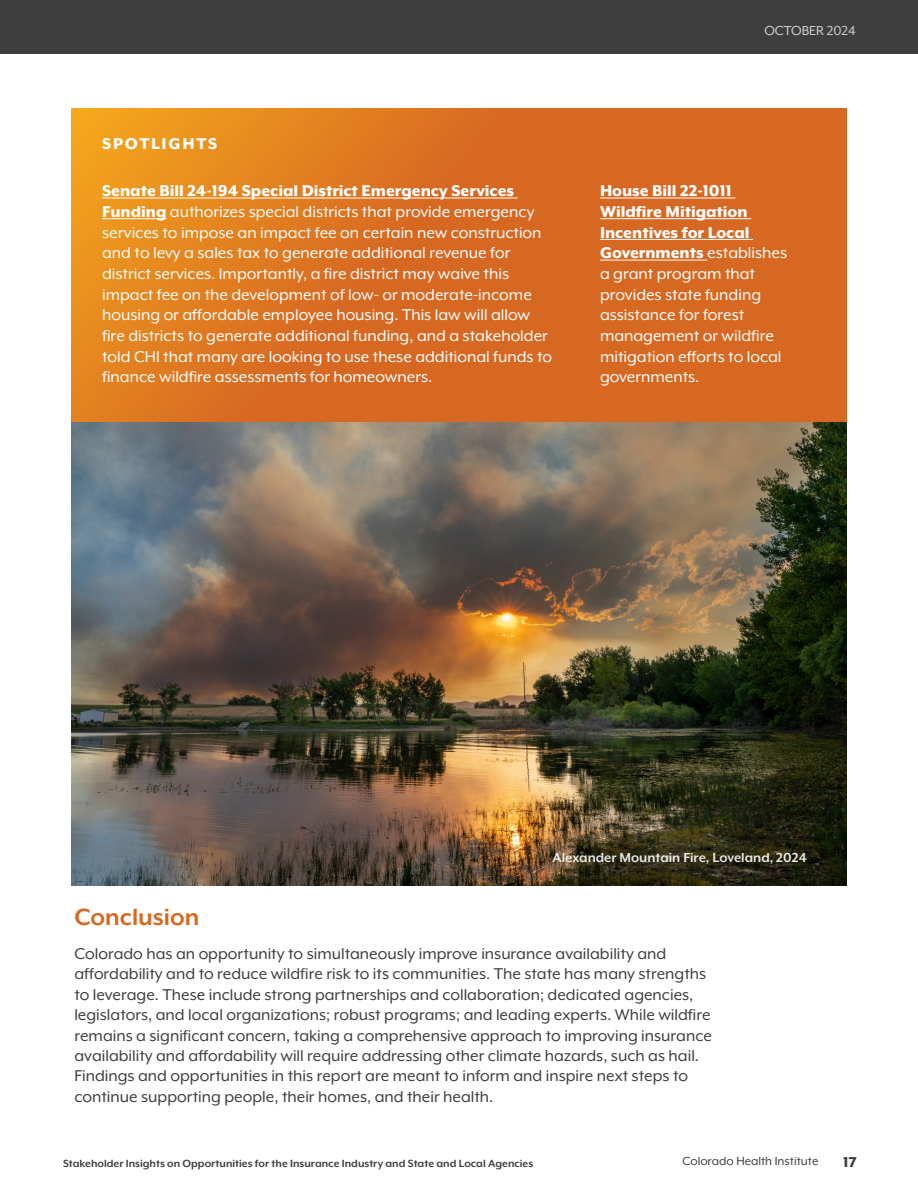
<style>
.page{position:relative;width:918px;height:1188px;background:#fff}
.page>*{position:absolute;margin:0;border:0;box-sizing:border-box;transform-origin:0 0}
.Hed_2{font:700 27px "Mr Eaves XL Mod OT";color:#d76822}
.CHI_Body_Copy{font:18px/20.7px "Mr Eaves XL Mod OT";color:#fff}
.CHI_Body_Copy-2{font:18px/20.4px "Mr Eaves XL Mod OT";color:#3e3e3f}
.CHI_Body_Copy-3{font:800 18px "Mr Eaves XL Mod OT";letter-spacing:.1em;color:#fff}
.t1{font:800 16.5px "Mr Eaves XL Mod OT";color:#3e3e3f}
.t2{font:700 15px "Mr Eaves XL Mod OT";color:#fff}
.t3{font:15px "Mr Eaves XL Mod OT";color:#cccdcf}
.t4{font:13.5px "Mr Eaves XL Mod OT";color:#3e3e3f}
.CHI_Body_Copy-4{font:700 12px "Mr Eaves XL Mod OT";color:#3e3e3f}
.s1{font-weight:800}
</style>
<div class="page">
<div style="left:0;top:0;width:918px;height:54px;background:#3e3e3f"></div>
<svg style="left:71px;top:108px;width:776px;height:314px;background:#db7221"></svg>
<hr style="left:102px;top:198px;width:416px;height:1px;background:#fff">
<hr style="left:102px;top:218px;width:64px;height:1px;background:#fff">
<hr style="left:600px;top:198px;width:135px;height:1px;background:#fff">
<hr style="left:600px;top:218px;width:151px;height:1px;background:#fff">
<hr style="left:600px;top:239px;width:153px;height:1px;background:#fff">
<hr style="left:600px;top:260px;width:107px;height:1px;background:#fff">
<img style="left:71px;top:422px;width:776px;height:464px">
<p class="t3" style="left:764px;top:22px;width:93px">OCTOBER 2024</p>
<p class="CHI_Body_Copy-3" style="left:102px;top:134px;width:117px">SPOTLIGHTS</p>
<p class="CHI_Body_Copy" style="left:102px;top:180px;width:452px"><span class="s1">Senate Bill 24-194 Special District Emergency Services Funding</span> authorizes special districts that provide emergency services to impose an impact fee on certain new construction and to levy a sales tax to generate additional revenue for district services. Importantly, a fire district may waive this impact fee on the development of low- or moderate-income housing or affordable employee housing. This law will allow fire districts to generate additional funding, and a stakeholder told CHI that many are looking to use these additional funds to finance wildfire assessments for homeowners.</p>
<p class="CHI_Body_Copy" style="left:600px;top:180px;width:189px"><span class="s1">House Bill 22-1011<br>Wildfire Mitigation<br>Incentives for Local<br>Governments</span> establishes a grant program that provides state funding assistance for forest management or wildfire mitigation efforts to local governments.</p>
<p class="t2" style="left:553px;top:849px;width:256px">Alexander Mountain Fire, Loveland, 2024</p>
<p class="Hed_2" style="left:74px;top:902px;width:126px">Conclusion</p>
<p class="CHI_Body_Copy-2" style="left:74px;top:943px;width:639px">Colorado has an opportunity to simultaneously improve insurance availability and affordability and to reduce wildfire risk to its communities. The state has many strengths to leverage. These include strong partnerships and collaboration; dedicated agencies, legislators, and local organizations; robust programs; and leading experts. While wildfire remains a significant concern, taking a comprehensive approach to improving insurance availability and affordability will require addressing other climate hazards, such as hail.<br>Findings and opportunities in this report are meant to inform and inspire next steps to continue supporting people, their homes, and their health.</p>
<p class="CHI_Body_Copy-4" style="left:63px;top:1156px;width:472px">Stakeholder Insights on Opportunities for the Insurance Industry and State and Local Agencies</p>
<p class="t4" style="left:682px;top:1153px;width:138px">Colorado Health Institute</p>
<p class="t1" style="left:843px;top:1153px;width:15px">17</p>
</div>
